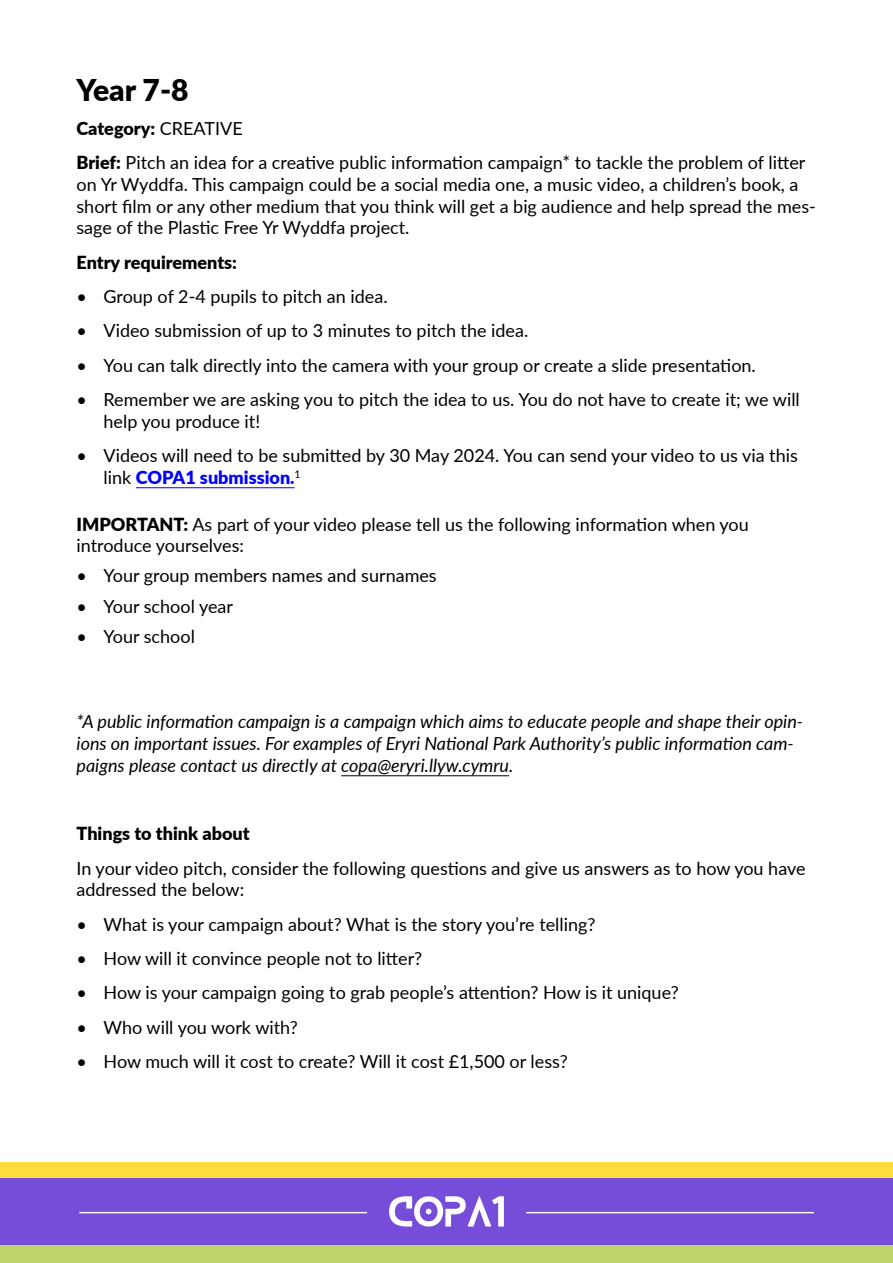
<style>
.page{position:relative;width:893px;height:1263px;background:#fff}
.page>*{position:absolute;margin:0;border:0;box-sizing:border-box;transform-origin:0 0}
.t1{font:900 30px "Lato";color:#000}
.t2{font:18px/21.6px "Lato";color:#000}
.t3{font:italic 18px/21.6px "Lato";color:#000}
.t4{font:900 18px "Lato";color:#000}
.s1{font-weight:900}
.s2{font-weight:900;color:#0000fe}
</style>
<div class="page">
<hr style="left:136px;top:487px;width:159px;height:1px;background:#0000fe">
<hr style="left:341px;top:775px;width:168px;height:1px;background:#000">
<div style="left:0;top:1161px;width:893px;height:27px;background:#ffdc3d"></div>
<div style="left:0;top:1178px;width:893px;height:85px;background:#754dd9"></div>
<div style="left:0;top:1245px;width:893px;height:18px;background:#bed469"></div>
<hr style="left:79px;top:1212px;width:288px;height:1px;background:#fff">
<hr style="left:526px;top:1212px;width:288px;height:1px;background:#fff">
<svg style="left:389px;top:1196px;width:115px;height:30px"></svg>
<h1 class="t1" style="left:77px;top:67px;width:114px">Year 7-8</h1>
<p class="t2" style="left:77px;top:111px;width:730px;line-height:34.3px"><span class="s1">Category:</span> CREATIVE<br><span class="s1">Brief:</span> Pitch an idea for a creative public information campaign* to tackle the problem of litter</p>
<p class="t2" style="left:77px;top:173px;width:741px">on Yr Wyddfa. This campaign could be a social media one, a music video, a children’s book, a short film or any other medium that you think will get a big audience and help spread the mes&shy;sage of the Plastic Free Yr Wyddfa project.</p>
<p class="t4" style="left:77px;top:248px;width:162px">Entry requirements:</p>
<p class="t2" style="left:77px;top:285px;width:313px">• Group of 2-4 pupils to pitch an idea.</p>
<p class="t2" style="left:77px;top:319px;width:453px">• Video submission of up to 3 minutes to pitch the idea.</p>
<p class="t2" style="left:77px;top:354px;width:681px">• You can talk directly into the camera with your group or create a slide presentation.</p>
<p class="t2" style="left:104px;top:388px;width:698px;text-indent:-27px">• Remember we are asking you to pitch the idea to us. You do not have to create it; we will help you produce it!</p>
<p class="t2" style="left:104px;top:444px;width:696px;text-indent:-27px">• Videos will need to be submitted by 30 May 2024. You can send your video to us via this link <span class="s2">COPA1 submission.</span><sup>1</sup></p>
<p class="t2" style="left:77px;top:513px;width:674px"><span class="s1">IMPORTANT:</span> As part of your video please tell us the following information when you introduce yourselves:</p>
<p class="t2" style="left:77px;top:564px;width:362px">• Your group members names and surnames</p>
<p class="t2" style="left:77px;top:594px;width:158px">• Your school year</p>
<p class="t2" style="left:77px;top:624px;width:120px">• Your school</p>
<p class="t3" style="left:77px;top:710px;width:728px">*A public information campaign is a campaign which aims to educate people and shape their opin&shy;ions on important issues. For examples of Eryri National Park Authority’s public information cam&shy;paigns please contact us directly at copa@eryri.llyw.cymru.</p>
<p class="t4" style="left:77px;top:820px;width:175px">Things to think about</p>
<p class="t2" style="left:77px;top:856px;width:731px">In your video pitch, consider the following questions and give us answers as to how you have addressed the below:</p>
<p class="t2" style="left:77px;top:912px;width:521px">• What is your campaign about? What is the story you’re telling?</p>
<p class="t2" style="left:77px;top:947px;width:347px">• How will it convince people not to litter?</p>
<p class="t2" style="left:77px;top:981px;width:604px">• How is your campaign going to grab people’s attention? How is it unique?</p>
<p class="t2" style="left:77px;top:1015px;width:223px">• Who will you work with?</p>
<p class="t2" style="left:77px;top:1050px;width:493px">• How much will it cost to create? Will it cost £1,500 or less?</p>
</div>
